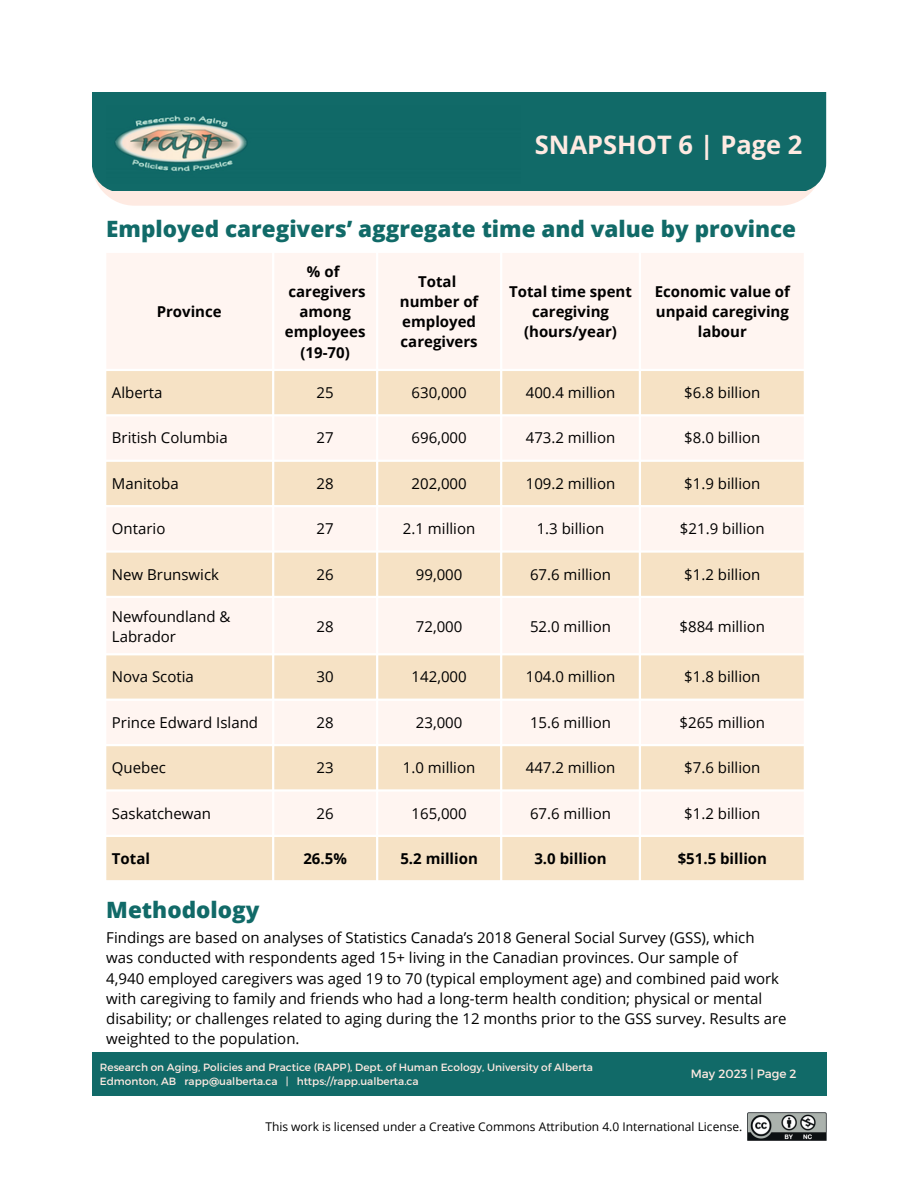
<style>
.page{position:relative;width:918px;height:1188px;background:#fff}
.page>*{position:absolute;margin:0;border:0;box-sizing:border-box;transform-origin:0 0}
.t1{font:700 25.5px "Open Sans";color:#feeae2}
.t2{font:800 22.5px "Open Sans";color:#116a68}
.t3{font:15px/20.2px "Open Sans";color:#000}
.t4{font:700 15px/20.2px "Open Sans";color:#000;text-align:center}
.t5{font:12px "Open Sans";color:#000}
.t6{font:12px "Montserrat";color:#feeae2}
.t7{font:10.5px/14px "Montserrat";color:#feeae2}
</style>
<div class="page">
<svg style="left:103px;top:191px;width:709px;height:15px;background:#feeae3"></svg>
<div style="left:92px;top:92px;width:734px;height:99px;background:#116a68"></div>
<img style="left:106px;top:105px;width:414px;height:79px">
<div style="left:92px;top:1053px;width:734px;height:43px;background:#116a68"></div>
<div style="left:107px;top:253px;width:697px;height:116px;background:#fff5f1"></div>
<svg style="left:106px;top:371px;width:698px;height:509px"></svg>
<img style="left:748px;top:1113px;width:79px;height:28px">
<h1 class="t1" style="left:535px;top:127px;width:269px">SNAPSHOT 6 | Page 2</h1>
<h2 class="t2" style="left:106px;top:213px;width:691px">Employed caregivers’ aggregate time and value by province</h2>
<p class="t4" style="left:157px;top:301px;width:67px">Province</p>
<p class="t4" style="left:285px;top:261px;width:82px">% of caregivers among employees (19-70)</p>
<p class="t4" style="left:400px;top:271px;width:80px">Total number of employed caregivers</p>
<p class="t4" style="left:509px;top:281px;width:124px">Total time spent caregiving (hours/year)</p>
<p class="t4" style="left:655px;top:281px;width:137px">Economic value of unpaid caregiving labour</p>
<p class="t3" style="left:112px;top:382px;width:52px">Alberta</p>
<p class="t3" style="left:317px;top:382px;width:19px">25</p>
<p class="t3" style="left:412px;top:382px;width:57px">630,000</p>
<p class="t3" style="left:526px;top:382px;width:91px">400.4 million</p>
<p class="t3" style="left:684px;top:382px;width:78px">$6.8 billion</p>
<p class="t3" style="left:112px;top:428px;width:117px">British Columbia</p>
<p class="t3" style="left:317px;top:428px;width:19px">27</p>
<p class="t3" style="left:412px;top:428px;width:57px">696,000</p>
<p class="t3" style="left:526px;top:428px;width:91px">473.2 million</p>
<p class="t3" style="left:684px;top:428px;width:78px">$8.0 billion</p>
<p class="t3" style="left:112px;top:473px;width:68px">Manitoba</p>
<p class="t3" style="left:317px;top:473px;width:19px">28</p>
<p class="t3" style="left:412px;top:473px;width:57px">202,000</p>
<p class="t3" style="left:526px;top:473px;width:91px">109.2 million</p>
<p class="t3" style="left:684px;top:473px;width:78px">$1.9 billion</p>
<p class="t3" style="left:112px;top:518px;width:55px">Ontario</p>
<p class="t3" style="left:317px;top:518px;width:19px">27</p>
<p class="t3" style="left:403px;top:518px;width:74px">2.1 million</p>
<p class="t3" style="left:537px;top:518px;width:69px">1.3 billion</p>
<p class="t3" style="left:680px;top:518px;width:86px">$21.9 billion</p>
<p class="t3" style="left:112px;top:564px;width:109px">New Brunswick</p>
<p class="t3" style="left:317px;top:564px;width:19px">26</p>
<p class="t3" style="left:416px;top:564px;width:48px">99,000</p>
<p class="t3" style="left:530px;top:564px;width:82px">67.6 million</p>
<p class="t3" style="left:684px;top:564px;width:78px">$1.2 billion</p>
<p class="t3" style="left:112px;top:606px;width:120px">Newfoundland &amp;<br>Labrador</p>
<p class="t3" style="left:317px;top:616px;width:19px">28</p>
<p class="t3" style="left:416px;top:616px;width:48px">72,000</p>
<p class="t3" style="left:530px;top:616px;width:82px">52.0 million</p>
<p class="t3" style="left:680px;top:616px;width:87px">$884 million</p>
<p class="t3" style="left:112px;top:666px;width:83px">Nova Scotia</p>
<p class="t3" style="left:317px;top:666px;width:19px">30</p>
<p class="t3" style="left:412px;top:666px;width:57px">142,000</p>
<p class="t3" style="left:526px;top:666px;width:91px">104.0 million</p>
<p class="t3" style="left:684px;top:666px;width:78px">$1.8 billion</p>
<p class="t3" style="left:112px;top:712px;width:148px">Prince Edward Island</p>
<p class="t3" style="left:317px;top:712px;width:19px">28</p>
<p class="t3" style="left:416px;top:712px;width:48px">23,000</p>
<p class="t3" style="left:530px;top:712px;width:82px">15.6 million</p>
<p class="t3" style="left:680px;top:712px;width:87px">$265 million</p>
<p class="t3" style="left:112px;top:757px;width:56px">Quebec</p>
<p class="t3" style="left:317px;top:757px;width:19px">23</p>
<p class="t3" style="left:403px;top:757px;width:74px">1.0 million</p>
<p class="t3" style="left:526px;top:757px;width:91px">447.2 million</p>
<p class="t3" style="left:684px;top:757px;width:78px">$7.6 billion</p>
<p class="t3" style="left:112px;top:803px;width:101px">Saskatchewan</p>
<p class="t3" style="left:317px;top:803px;width:19px">26</p>
<p class="t3" style="left:412px;top:803px;width:57px">165,000</p>
<p class="t3" style="left:530px;top:803px;width:82px">67.6 million</p>
<p class="t3" style="left:684px;top:803px;width:78px">$1.2 billion</p>
<p class="t4" style="left:112px;top:848px;width:40px">Total</p>
<p class="t4" style="left:303px;top:848px;width:45px">26.5%</p>
<p class="t4" style="left:400px;top:848px;width:79px">5.2 million</p>
<p class="t4" style="left:534px;top:848px;width:74px">3.0 billion</p>
<p class="t4" style="left:678px;top:848px;width:91px">$51.5 billion</p>
<h2 class="t2" style="left:106px;top:894px;width:155px">Methodology</h2>
<p class="t3" style="left:106px;top:927px;width:682px">Findings are based on analyses of Statistics Canada’s 2018 General Social Survey (GSS), which<br>was conducted with respondents aged 15+ living in the Canadian provinces. Our sample of<br>4,940 employed caregivers was aged 19 to 70 (typical employment age) and combined paid work with caregiving to family and friends who had a long-term health condition; physical or mental disability; or challenges related to aging during the 12 months prior to the GSS survey. Results are weighted to the population.</p>
<p class="t7" style="left:100px;top:1060px;width:494px">Research on Aging, Policies and Practice (RAPP), Dept. of Human Ecology, University of Alberta<br>Edmonton, AB rapp@ualberta.ca | https://rapp.ualberta.ca</p>
<p class="t6" style="left:691px;top:1066px;width:107px">May 2023 | Page 2</p>
<p class="t5" style="left:265px;top:1118px;width:479px">This work is licensed under a Creative Commons Attribution 4.0 International License.</p>
</div>
